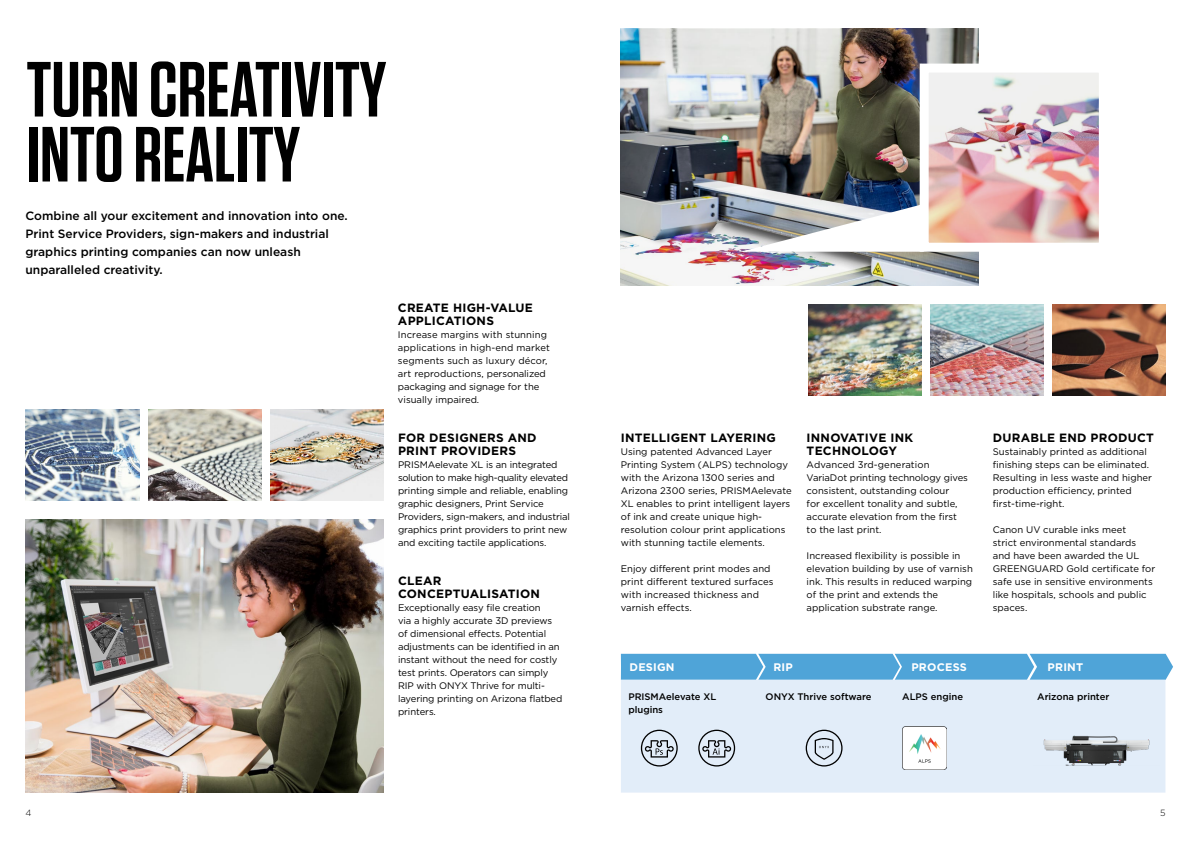
<style>
.page{position:relative;width:1191px;height:842px;background:#fff}
.page>*{position:absolute;margin:0;border:0;box-sizing:border-box;transform-origin:0 0}
.t1{font:600 78px/65px "Tungsten";color:#000}
.t2{font:500 12px/18px "Gotham";color:#000}
.t3{font:700 12px/13px "Gotham";letter-spacing:.02em;color:#000}
.t4{font:700 11px "Gotham";letter-spacing:.02em;color:#fff}
.t5{font:9.5px/13px "Gotham";color:#000}
.t6{font:500 9.5px/13px "Gotham";color:#000}
.t7{font:300 9px "Gotham";color:#000}
</style>
<div class="page">
<img style="left:26px;top:520px;width:358px;height:273px">
<img style="left:26px;top:409px;width:114px;height:92px">
<img style="left:149px;top:409px;width:113px;height:92px">
<img style="left:930px;top:304px;width:113px;height:92px">
<img style="left:620px;top:29px;width:358px;height:257px">
<div style="left:621px;top:654px;width:552px;height:26px;background:#4fa4d8"></div>
<img style="left:808px;top:304px;width:113px;height:92px">
<img style="left:271px;top:409px;width:113px;height:92px">
<img style="left:1052px;top:304px;width:113px;height:92px">
<img style="left:929px;top:74px;width:168px;height:168px">
<div style="left:919px;top:64px;width:188px;height:188px;border:9px solid #fff"></div>
<div style="left:621px;top:680px;width:544px;height:113px;background:#e2edf9"></div>
<svg style="left:641px;top:730px;width:36px;height:36px"></svg>
<svg style="left:698px;top:730px;width:37px;height:36px"></svg>
<svg style="left:805px;top:730px;width:37px;height:36px"></svg>
<img style="left:902px;top:726px;width:44px;height:44px">
<img style="left:1033px;top:704px;width:126px;height:81px">
<svg style="left:741px;top:204px;width:182px;height:48px"></svg>
<h1 class="t1" style="left:27px;top:59px;width:361px">TURN CREATIVITY<br>INTO REALITY</h1>
<p class="t2" style="left:26px;top:207px;width:324px">Combine all your excitement and innovation into one.<br>Print Service Providers, sign-makers and industrial graphics printing companies can now unleash unparalleled creativity.</p>
<p class="t3" style="left:398px;top:301px;width:136px">CREATE HIGH-VALUE<br>APPLICATIONS</p>
<p class="t5" style="left:398px;top:327px;width:153px">Increase margins with stunning applications in high-end market segments such as luxury décor, art reproductions, personalized packaging and signage for the visually impaired.</p>
<p class="t3" style="left:398px;top:431px;width:140px">FOR DESIGNERS AND<br>PRINT PROVIDERS</p>
<p class="t5" style="left:398px;top:457px;width:174px">PRISMAelevate XL is an integrated solution to make high-quality elevated printing simple and reliable, enabling graphic designers, Print Service Providers, sign-makers, and industrial graphics print providers to print new and exciting tactile applications.</p>
<p class="t3" style="left:398px;top:574px;width:143px">CLEAR<br>CONCEPTUALISATION</p>
<p class="t5" style="left:398px;top:600px;width:166px">Exceptionally easy file creation<br>via a highly accurate 3D previews of dimensional effects. Potential adjustments can be identified in an instant without the need for costly test prints. Operators can simply<br>RIP with ONYX Thrive for multi&shy;layering printing on Arizona flatbed printers.</p>
<p class="t3" style="left:621px;top:431px;width:156px">INTELLIGENT LAYERING</p>
<p class="t5" style="left:621px;top:444px;width:172px">Using patented Advanced Layer Printing System (ALPS) technology with the Arizona 1300 series and Arizona 2300 series, PRISMAelevate XL enables to print intelligent layers of ink and create unique high&shy;resolution colour print applications with stunning tactile elements.</p>
<p class="t5" style="left:621px;top:561px;width:154px">Enjoy different print modes and print different textured surfaces with increased thickness and varnish effects.</p>
<p class="t3" style="left:806px;top:431px;width:108px">INNOVATIVE INK<br>TECHNOLOGY</p>
<p class="t5" style="left:806px;top:457px;width:163px">Advanced 3rd-generation<br>VariaDot printing technology gives consistent, outstanding colour<br>for excellent tonality and subtle, accurate elevation from the first to the last print.</p>
<p class="t5" style="left:806px;top:548px;width:168px">Increased flexibility is possible in elevation building by use of varnish ink. This results in reduced warping of the print and extends the application substrate range.</p>
<p class="t3" style="left:992px;top:431px;width:163px">DURABLE END PRODUCT</p>
<p class="t5" style="left:992px;top:444px;width:161px">Sustainably printed as additional finishing steps can be eliminated.<br>Resulting in less waste and higher production efficiency, printed first-time-right.</p>
<p class="t5" style="left:992px;top:522px;width:164px">Canon UV curable inks meet<br>strict environmental standards and have been awarded the UL<br>GREENGUARD Gold certificate for safe use in sensitive environments like hospitals, schools and public spaces.</p>
<p class="t4" style="left:629px;top:660px;width:47px">DESIGN</p>
<p class="t4" style="left:773px;top:660px;width:21px">RIP</p>
<p class="t4" style="left:911px;top:660px;width:57px">PROCESS</p>
<p class="t4" style="left:1047px;top:660px;width:37px">PRINT</p>
<p class="t6" style="left:628px;top:690px;width:89px">PRISMAelevate XL plugins</p>
<p class="t6" style="left:765px;top:690px;width:107px">ONYX Thrive software</p>
<p class="t6" style="left:902px;top:690px;width:62px">ALPS engine</p>
<p class="t6" style="left:1037px;top:690px;width:74px">Arizona printer</p>
<p class="t7" style="left:26px;top:807px;width:7px">4</p>
<p class="t7" style="left:1160px;top:807px;width:7px">5</p>
</div>
